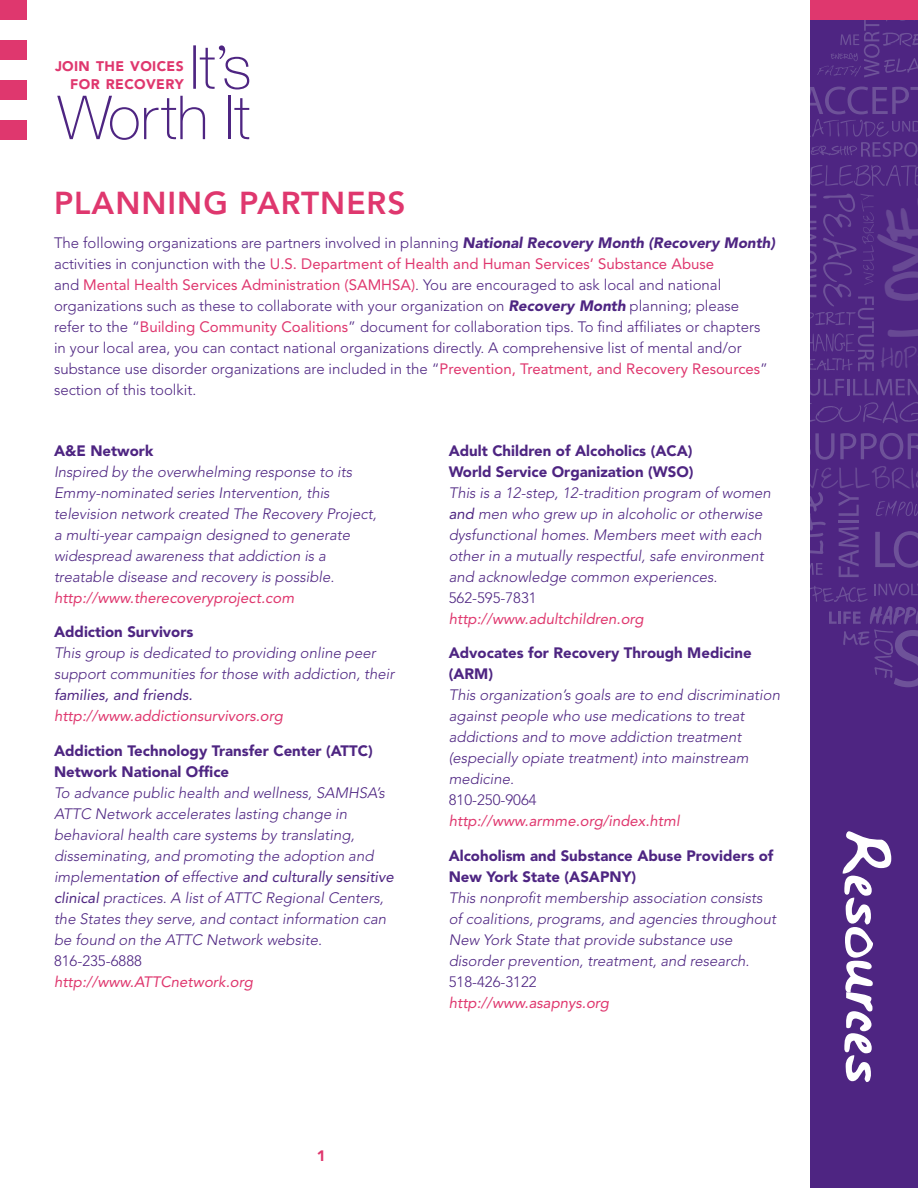
<style>
.page{position:relative;width:918px;height:1188px;background:#fff}
.page>*{position:absolute;margin:0;border:0;box-sizing:border-box;transform-origin:0 0}
.t1{font:52.5px "Bunnigrrrlshandwriting YOFF";color:#fff}
.t2{font:49.05px "Hand Of Sean";color:#684994}
.t3{font:800 31.5px "Avenir";letter-spacing:.03em;color:#df376e}
.t4{font:28.35px "Throw My Hands Upinthe Air";color:#684994}
.t5{font:italic 300 15px/21px "Avenir";color:#4e2582}
.t6{font:300 15px/21px "Avenir";color:#4e2582}
.t7{font:900 15px/21px "Avenir";color:#4e2582}
.t8{font:italic 15px "Avenir";color:#df376e}
.t9{font:italic 15px "Avenir";color:#4e2582}
.t10{font:900 15px "Avenir";color:#df376e}
.t11{font:900 13.8px/17.5px "Avenir";letter-spacing:.025em;color:#df376e;text-align:right}
.s1{font-weight:900;font-style:italic}
.s2{font-weight:400;color:#df376e}
.s3{font-weight:400}
</style>
<div class="page">
<div style="left:0;top:0;width:27px;height:20px;background:#df376e"></div>
<div style="left:0;top:40px;width:27px;height:20px;background:#df376e"></div>
<div style="left:0;top:80px;width:27px;height:20px;background:#df376e"></div>
<div style="left:0;top:120px;width:27px;height:20px;background:#df376e"></div>
<div style="left:810px;top:0;width:108px;height:1188px;background:#4e2582"></div>
<svg style="left:810px;top:433px;width:108px;height:27px"></svg>
<svg style="left:810px;top:87px;width:108px;height:70px"></svg>
<svg style="left:817px;top:20px;width:101px;height:58px"></svg>
<svg style="left:810px;top:165px;width:108px;height:21px"></svg>
<svg style="left:810px;top:379px;width:108px;height:44px"></svg>
<svg style="left:810px;top:194px;width:64px;height:177px"></svg>
<svg style="left:810px;top:466px;width:108px;height:111px"></svg>
<svg style="left:810px;top:584px;width:108px;height:103px"></svg>
<div style="left:810px;top:0;width:108px;height:20px;background:#df376e"></div>
<svg style="left:193px;top:45px;width:56px;height:45px"></svg>
<svg style="left:57px;top:96px;width:192px;height:44px"></svg>
<hr style="left:228px;top:96px;width:3px;height:43px;background:#4e2582">
<p class="t11" style="left:55px;top:58px;width:130px">join the voices for recovery</p>
<h1 class="t3" style="left:54px;top:184px;width:353px">PLANNING PARTNERS</h1>
<p class="t6" style="left:54px;top:233px;width:723px">The following organizations are partners involved in planning <span class="s1">National Recovery Month (Recovery Month) </span>activities in conjunction with the <span class="s2">U.S. Department of Health and Human Services’ Substance Abuse<br></span>and <span class="s2">Mental Health Services Administration (SAMHSA)</span>. You are encouraged to ask local and national organizations such as these to collaborate with your organization on <span class="s1">Recovery Month</span> planning; please<br>refer to the “<span class="s2">Building Community Coalitions</span>” document for collaboration tips. To find affiliates or chapters in your local area, you can contact national organizations directly. A comprehensive list of mental and/or substance use disorder organizations are included in the “<span class="s2">Prevention, Treatment, and Recovery Resources</span>” section of this toolkit.</p>
<p class="t7" style="left:54px;top:440px;width:101px">A&amp;E Network</p>
<p class="t5" style="left:54px;top:461px;width:324px">Inspired by the overwhelming response to its Emmy-nominated series Intervention, this television network created The Recovery Project, a multi-year campaign designed to generate widespread awareness that addiction is a treatable disease and recovery is possible.</p>
<p class="t8" style="left:54px;top:589px;width:242px">http://www.therecoveryproject.com</p>
<p class="t7" style="left:54px;top:621px;width:141px">Addiction Survivors</p>
<p class="t5" style="left:54px;top:643px;width:342px">This group is dedicated to providing online peer support communities for those with addiction, their</p>
<p class="t9" style="left:54px;top:686px;width:140px">families, and friends.</p>
<p class="t8" style="left:54px;top:707px;width:231px">http://www.addictionsurvivors.org</p>
<p class="t7" style="left:54px;top:740px;width:320px">Addiction Technology Transfer Center (ATTC)<br>Network National Office</p>
<p class="t5" style="left:54px;top:782px;width:341px">To advance public health and wellness, SAMHSA’s ATTC Network accelerates lasting change in behavioral health care systems by translating, disseminating, and promoting the adoption and implementa<span class="s3">tion of</span> effective <span class="s3">and culturally sensitive clinical</span> practices. A list of ATTC Regional Centers, the States they serve, and contact information can be found on the ATTC Network website.</p>
<p class="t6" style="left:54px;top:950px;width:89px">816-235-6888</p>
<p class="t8" style="left:54px;top:973px;width:201px">http://www.ATTCnetwork.org</p>
<p class="t7" style="left:449px;top:440px;width:246px">Adult Children of Alcoholics (ACA)<br>World Service Organization (WSO)</p>
<p class="t5" style="left:449px;top:482px;width:324px">This is a 12-step, 12-tradition program of women <span class="s3">and</span> men who grew up in alcoholic or otherwise dysfunctional homes. Members meet with each other in a mutually respectful, safe environment and acknowledge common experiences.</p>
<p class="t6" style="left:449px;top:587px;width:89px">562-595-7831</p>
<p class="t8" style="left:449px;top:610px;width:197px">http://www.adultchildren.org</p>
<p class="t7" style="left:449px;top:642px;width:305px">Advocates for Recovery Through Medicine (ARM)</p>
<p class="t5" style="left:449px;top:685px;width:333px">This organization’s goals are to end discrimination against people who use medications to treat addictions and to move addiction treatment (especially opiate treatment) into mainstream medicine.</p>
<p class="t6" style="left:449px;top:790px;width:89px">810-250-9064</p>
<p class="t8" style="left:449px;top:812px;width:232px">http://www.armme.org/index.html</p>
<p class="t7" style="left:449px;top:845px;width:326px">Alcoholism and Substance Abuse Providers of<br>New York State (ASAPNY)</p>
<p class="t5" style="left:449px;top:887px;width:329px">This nonprofit membership association consists of coalitions, programs, and agencies throughout New York State that provide substance use disorder prevention, treatment, and research.</p>
<p class="t6" style="left:449px;top:971px;width:89px">518-426-3122</p>
<p class="t8" style="left:449px;top:994px;width:162px">http://www.asapnys.org</p>
<p class="t10" style="left:317px;top:1147px;width:10px">1</p>
<h2 class="t2" style="left:866px;top:338px;width:141px;rotate:-90deg">LOVE</h2>
<h3 class="t4" style="left:880px;top:342px;width:39px">HOP</h3>
<h1 class="t1" style="left:895px;top:831px;width:254px;rotate:90deg">Resources</h1>
</div>
